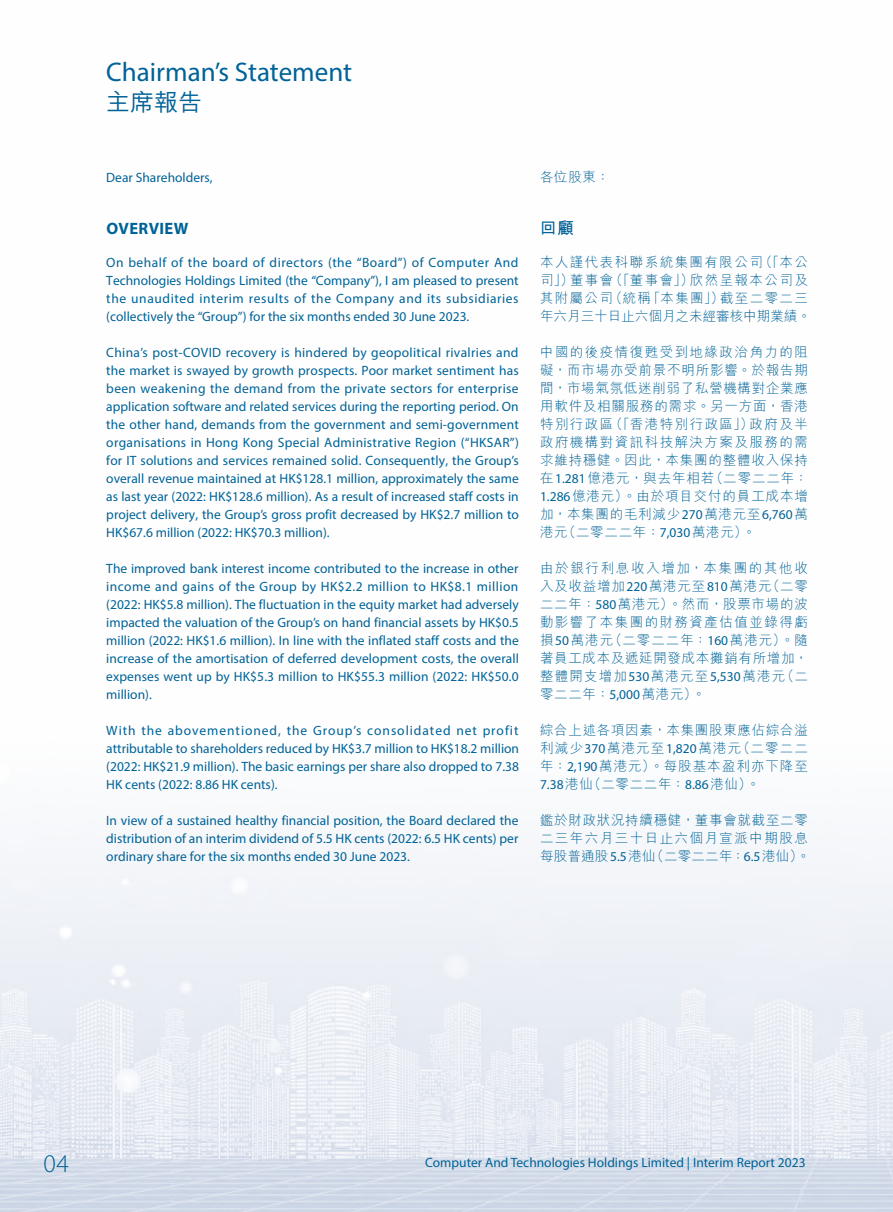
<style>
.page{position:relative;width:893px;height:1212px;background:#fff}
.page>*{position:absolute;margin:0;border:0;box-sizing:border-box;transform-origin:0 0}
.t1{font:27px "Myriad Pro";color:#006297}
.t2{font:300 25.5px "Myriad Pro";color:#006297}
.t3{font:500 24px "M Hei HK";color:#006297}
.t4{font:700 16.5px "Myriad Pro";letter-spacing:.02em;color:#006297}
.t5{font:700 16.5px "M Hei HK";color:#006297}
.t6{font:13.5px/18px "Myriad Pro";color:#006297;text-align:justify}
.t7{font:300 13.5px/18px "M Hei HK";letter-spacing:.065em;color:#006297;text-align:justify}
.t8{font:300 13.5px/18px "M Hei HK";letter-spacing:.1em;color:#006297}
.s1{font-family:"Myriad Pro";font-weight:400}
</style>
<div class="page">
<img style="left:0;top:848px;width:893px;height:364px">
<h1 class="t1" style="left:106px;top:55px;width:247px">Chairman’s Statement</h1>
<h3 class="t3" style="left:106px;top:85px;width:97px">主席報告</h3>
<p class="t6" style="left:106px;top:168px;width:108px">Dear Shareholders,</p>
<p class="t4" style="left:106px;top:217px;width:83px">OVERVIEW</p>
<p class="t6" style="left:106px;top:253px;width:414px">On behalf of the board of directors (the “Board”) of Computer And Technologies Holdings Limited (the “Company”), I am pleased to present the unaudited interim results of the Company and its subsidiaries (collectively the “Group”) for the six months ended 30 June 2023.</p>
<p class="t6" style="left:106px;top:343px;width:414px">China’s post-COVID recovery is hindered by geopolitical rivalries and the market is swayed by growth prospects. Poor market sentiment has been weakening the demand from the private sectors for enterprise application software and related services during the reporting period. On the other hand, demands from the government and semi-government organisations in Hong Kong Special Administrative Region (“HKSAR”) for IT solutions and services remained solid. Consequently, the Group’s overall revenue maintained at HK$128.1 million, approximately the same as last year (2022: HK$128.6 million). As a result of increased staff costs in project delivery, the Group’s gross profit decreased by HK$2.7 million to HK$67.6 million (2022: HK$70.3 million).</p>
<p class="t6" style="left:106px;top:559px;width:414px">The improved bank interest income contributed to the increase in other income and gains of the Group by HK$2.2 million to HK$8.1 million (2022: HK$5.8 million). The fluctuation in the equity market had adversely impacted the valuation of the Group’s on hand financial assets by HK$0.5 million (2022: HK$1.6 million). In line with the inflated staff costs and the increase of the amortisation of deferred development costs, the overall expenses went up by HK$5.3 million to HK$55.3 million (2022: HK$50.0 million).</p>
<p class="t6" style="left:106px;top:721px;width:414px">With the abovementioned, the Group’s consolidated net profit attributable to shareholders reduced by HK$3.7 million to HK$18.2 million (2022: HK$21.9 million). The basic earnings per share also dropped to 7.38<br>HK cents (2022: 8.86 HK cents).</p>
<p class="t6" style="left:106px;top:811px;width:414px">In view of a sustained healthy financial position, the Board declared the distribution of an interim dividend of 5.5 HK cents (2022: 6.5 HK cents) per ordinary share for the six months ended 30 June 2023.</p>
<p class="t7" style="left:540px;top:168px;width:71px">各位股東：</p>
<p class="t5" style="left:540px;top:216px;width:35px">回顧</p>
<p class="t8" style="left:540px;top:253px;width:272px">本人謹代表科聯系統集團有限公司（「本公司」）董事會（「董事會」）欣然呈報本公司及其附屬公司（統稱「本集團」）截至二零二三年六月三十日止六個月之未經審核中期業績。</p>
<p class="t7" style="left:540px;top:343px;width:269px">中國的後疫情復甦受到地緣政治角力的阻礙，而市場亦受前景不明所影響。於報告期間，市場氣氛低迷削弱了私營機構對企業應用軟件及相關服務的需求。另一方面，香港特別行政區（「香港特別行政區」）政府及半政府機構對資訊科技解決方案及服務的需求維持穩健。因此，本集團的整體收入保持在<span class="s1">1.281</span>億港元，與去年相若（二零二二年：<span class="s1">1.286</span>億港元）。由於項目交付的員工成本增加，本集團的毛利減少<span class="s1">270</span>萬港元至<span class="s1">6,760</span>萬港元（二零二二年：<span class="s1">7,030</span>萬港元）。</p>
<p class="t7" style="left:540px;top:559px;width:269px">由於銀行利息收入增加，本集團的其他收入及收益增加<span class="s1">220</span>萬港元至<span class="s1">810</span>萬港元（二零二二年：<span class="s1">580</span>萬港元）。然而，股票市場的波動影響了本集團的財務資產估值並錄得虧損<span class="s1">50</span>萬港元（二零二二年：<span class="s1">160</span>萬港元）。隨著員工成本及遞延開發成本攤銷有所增加，整體開支增加<span class="s1">530</span>萬港元至<span class="s1">5,530</span>萬港元（二零二二年：<span class="s1">5,000</span>萬港元）。</p>
<p class="t7" style="left:540px;top:721px;width:269px">綜合上述各項因素，本集團股東應佔綜合溢利減少<span class="s1">370</span>萬港元至<span class="s1">1,820</span>萬港元（二零二二年：<span class="s1">2,190</span>萬港元）。每股基本盈利亦下降至<span class="s1">7.38</span>港仙（二零二二年：<span class="s1">8.86</span>港仙）。</p>
<p class="t7" style="left:540px;top:811px;width:272px;text-align:left">鑑於財政狀況持續穩健，董事會就截至二零二三年六月三十日止六個月宣派中期股息每股普通股<span class="s1">5.5</span>港仙（二零二二年：<span class="s1">6.5</span>港仙）。</p>
<h2 class="t2" style="left:44px;top:1148px;width:27px">04</h2>
<p class="t6" style="left:425px;top:1154px;width:382px">Computer And Technologies Holdings Limited | Interim Report 2023</p>
</div>
